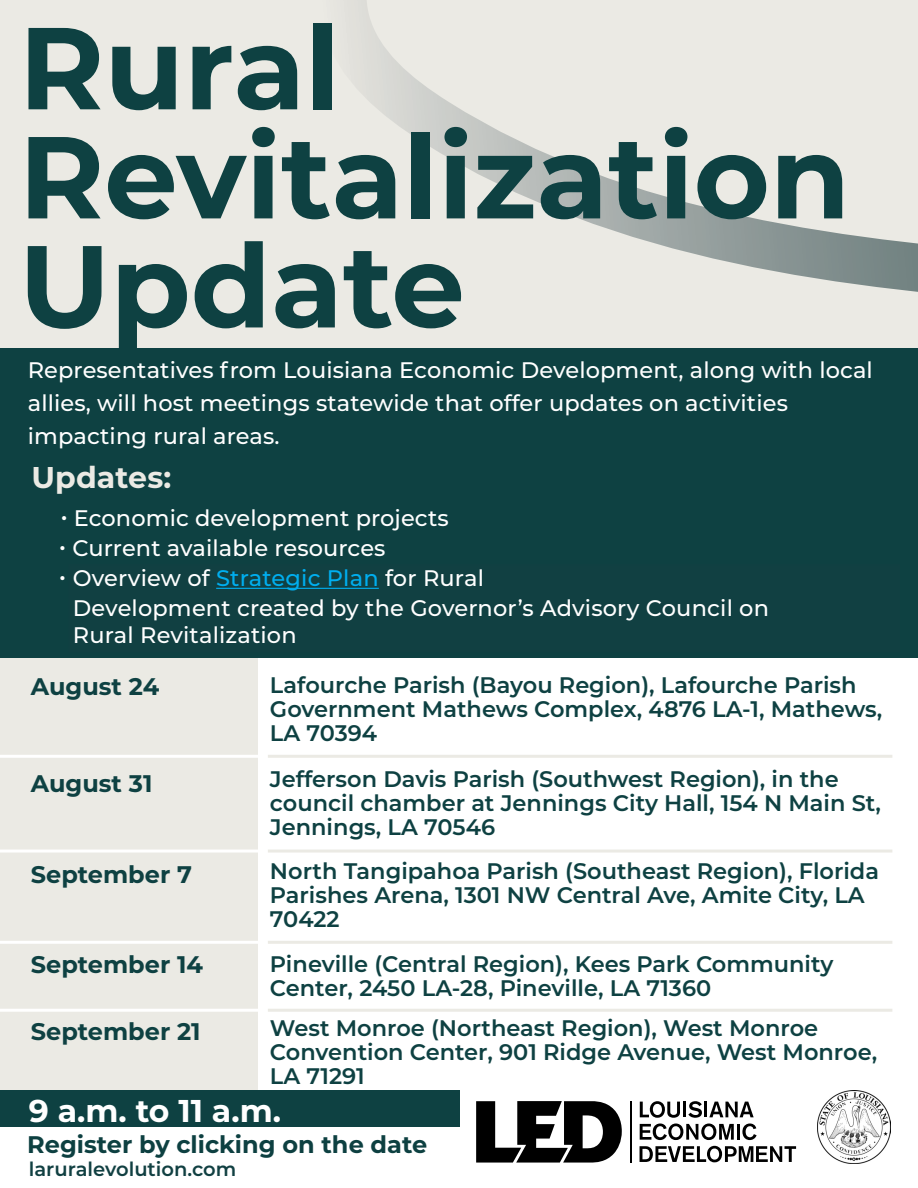
<style>
.page{position:relative;width:918px;height:1188px;background:#fff}
.page>*{position:absolute;margin:0;border:0;box-sizing:border-box;transform-origin:0 0}
.t1{font:700 116.25px/109.1px "Montserrat";color:#0e4142}
.t2{font:700 31.5px "Montserrat";color:#fff}
.t3{font:700 30px "Montserrat";letter-spacing:.005em;color:#ebeae4}
.t4{font:700 24px "Montserrat";color:#0e4142}
.t5{font:700 24px "Montserrat";color:#0d4041}
.t6{font:600 22.5px/24px "Montserrat";color:#0e4142}
.t7{font:500 22.5px/33px "Montserrat";letter-spacing:.005em;color:#fff}
.t8{font:600 19.5px "Montserrat";color:#114042}
.s1{color:#00aeef}
</style>
<div class="page">
<div style="left:0;top:0;width:918px;height:402px;background:#ebeae4"></div>
<svg style="left:318px;top:0;width:600px;height:349px"></svg>
<div style="left:0;top:647px;width:258px;height:443px;background:#ebeae4"></div>
<hr style="left:268px;top:755px;width:624px;height:3px;background:#ebeae4">
<hr style="left:268px;top:850px;width:624px;height:3px;background:#ebeae4">
<hr style="left:268px;top:941px;width:624px;height:3px;background:#ebeae4">
<hr style="left:268px;top:1009px;width:624px;height:3px;background:#ebeae4">
<svg style="left:640px;top:1101px;width:40px;height:17px"></svg>
<hr style="left:683px;top:1102px;width:3px;height:15px;background:#000">
<svg style="left:688px;top:1101px;width:66px;height:17px"></svg>
<svg style="left:640px;top:1124px;width:94px;height:16px"></svg>
<hr style="left:737px;top:1124px;width:3px;height:16px;background:#000">
<svg style="left:742px;top:1124px;width:15px;height:16px"></svg>
<svg style="left:640px;top:1146px;width:156px;height:16px"></svg>
<svg style="left:476px;top:1101px;width:146px;height:62px"></svg>
<hr style="left:630px;top:1101px;width:2px;height:62px;background:#000">
<img style="left:818px;top:1090px;width:73px;height:74px">
<div style="left:0;top:349px;width:918px;height:309px;background:#0e4142"></div>
<hr style="left:0;top:1009px;width:259px;height:3px;background:#fff">
<hr style="left:0;top:941px;width:259px;height:3px;background:#fff">
<hr style="left:0;top:850px;width:259px;height:3px;background:#fff">
<hr style="left:0;top:755px;width:259px;height:3px;background:#fff">
<div style="left:0;top:1090px;width:459px;height:37px;background:#0e4142"></div>
<hr style="left:216px;top:588px;width:163px;height:1px;background:#00aeef">
<h1 class="t1" style="left:19px;top:8px;width:833px">Rural<br>Revitalization<br>Update</h1>
<p class="t7" style="left:28px;top:352px;width:847px">Representatives from Louisiana Economic Development, along with local allies, will host meetings statewide that offer updates on activities impacting rural areas.</p>
<h3 class="t3" style="left:31px;top:456px;width:141px">Updates:</h3>
<p class="t7" style="left:60px;top:501px;width:390px">• Economic development projects</p>
<p class="t7" style="left:59px;top:531px;width:328px">• Current available resources</p>
<p class="t7" style="left:328px;top:562px;width:438px;line-height:30.2px;text-indent:-270px">• Overview of <span class="s1">Strategic Plan</span> for Rural<br>by the Governor’s Advisory Council on</p>
<p class="t7" style="left:73px;top:594px;width:698px;line-height:27px">Development created by the Governor’s Advisory Council on<br>Rural Revitalization</p>
<p class="t4" style="left:31px;top:669px;width:130px">August 24</p>
<p class="t4" style="left:31px;top:766px;width:123px">August 31</p>
<p class="t4" style="left:31px;top:857px;width:163px">September 7</p>
<p class="t4" style="left:31px;top:947px;width:174px">September 14</p>
<p class="t4" style="left:31px;top:1014px;width:171px">September 21</p>
<p class="t6" style="left:270px;top:672px;width:614px">Lafourche Parish (Bayou Region), Lafourche Parish<br>Government Mathews Complex, 4876 LA-1, Mathews,<br>LA 70394</p>
<p class="t6" style="left:270px;top:766px;width:613px">Jefferson Davis Parish (Southwest Region), in the council chamber at Jennings City Hall, 154 N Main St,<br>Jennings, LA 70546</p>
<p class="t6" style="left:270px;top:858px;width:611px">North Tangipahoa Parish (Southeast Region), Florida<br>Parishes Arena, 1301 NW Central Ave, Amite City, LA<br>70422</p>
<p class="t6" style="left:270px;top:951px;width:565px">Pineville (Central Region), Kees Park Community<br>Center, 2450 LA-28, Pineville, LA 71360</p>
<p class="t6" style="left:270px;top:1015px;width:609px">West Monroe (Northeast Region), West Monroe<br>Convention Center, 901 Ridge Avenue, West Monroe,<br>LA 71291</p>
<h2 class="t2" style="left:29px;top:1088px;width:254px">9 a.m. to 11 a.m.</h2>
<p class="t5" style="left:27px;top:1127px;width:401px">Register by clicking on the date</p>
<p class="t8" style="left:29px;top:1155px;width:209px">laruralevolution.com</p>
</div>
